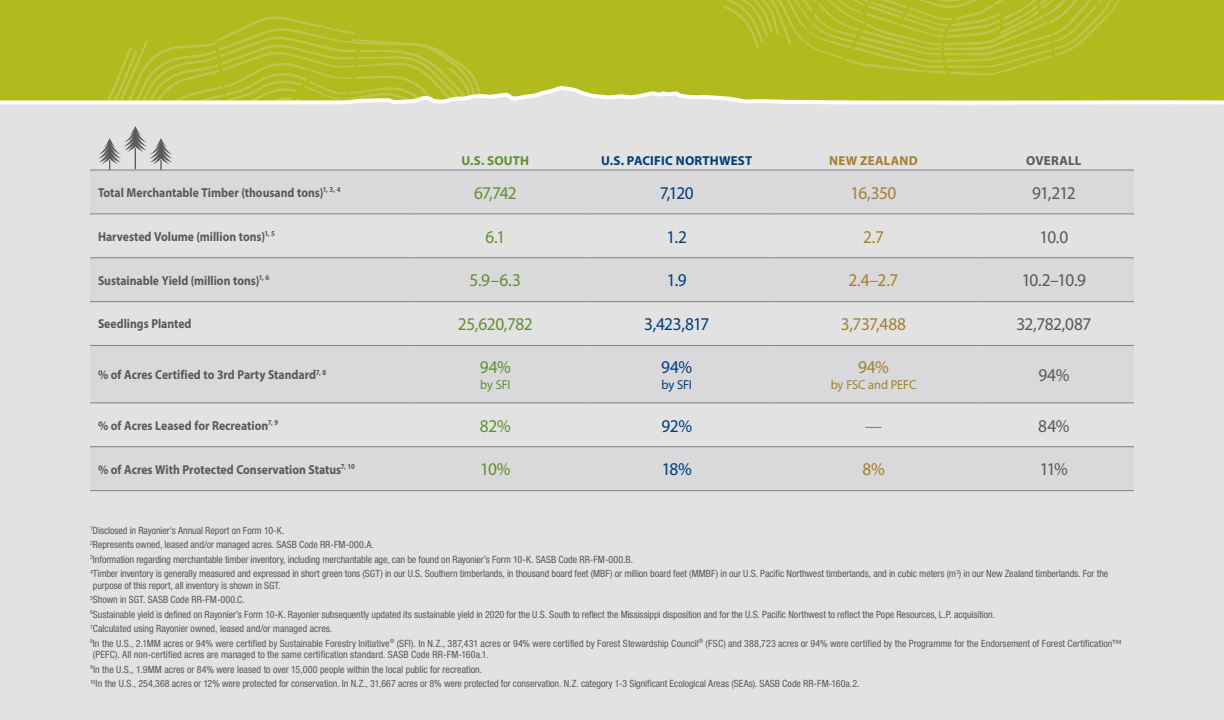
<style>
.page{position:relative;width:1224px;height:720px;background:#e2e2e3}
.page>*{position:absolute;margin:0;border:0;box-sizing:border-box;transform-origin:0 0}
.t1{font:18px "Myriad Pro";letter-spacing:-.045em;color:#58595b;scale:.96 1}
.t2{font:18px "Myriad Pro";letter-spacing:-.03em;color:#608f31;scale:.96 1}
.t3{font:18px "Myriad Pro";letter-spacing:-.02em;color:#a3802e;scale:.96 1}
.t4{font:18px "Myriad Pro";letter-spacing:-.045em;color:#003d79;scale:.96 1}
.t5{font:700 13px "Myriad Pro";color:#58595b;scale:.9 1}
.t6{font:700 13px "Myriad Pro";letter-spacing:.015em;color:#003d79}
.t7{font:13px "Myriad Pro";letter-spacing:-.015em;color:#a3802e;scale:.96 1}
.t8{font:700 13px "Myriad Pro";letter-spacing:.02em;color:#a3802e}
.t9{font:700 13px "Myriad Pro";letter-spacing:.015em;color:#608f31}
.t10{font:700 13px "Myriad Pro";color:#58595b}
.t11{font:13px "Myriad Pro";color:#608f31;scale:.96 1}
.t12{font:13px "Myriad Pro";color:#003d79;scale:.96 1}
.t13{font:condensed 10px/14.5px "Helvetica Neue LT Std";letter-spacing:-.005em;color:#58595b}
</style>
<div class="page">
<svg style="left:0;top:0;width:1224px;height:105px;background:#b8c031"></svg>
<svg style="left:715px;top:0;width:410px;height:75px;background:#b4bd27"></svg>
<svg style="left:98px;top:126px;width:75px;height:44px"></svg>
<svg style="left:90px;top:214px;width:1044px;height:234px"></svg>
<hr style="left:90px;top:170px;width:320px;height:1px;background:#807f83">
<hr style="left:410px;top:170px;width:174px;height:1px;background:#807f83">
<hr style="left:584px;top:170px;width:189px;height:1px;background:#807f83">
<hr style="left:773px;top:170px;width:205px;height:1px;background:#807f83">
<hr style="left:978px;top:170px;width:156px;height:1px;background:#807f83">
<hr style="left:90px;top:213px;width:320px;height:1px;background:#807f83">
<hr style="left:410px;top:213px;width:174px;height:1px;background:#807f83">
<hr style="left:584px;top:213px;width:189px;height:1px;background:#807f83">
<hr style="left:773px;top:213px;width:205px;height:1px;background:#807f83">
<hr style="left:978px;top:213px;width:156px;height:1px;background:#807f83">
<hr style="left:90px;top:257px;width:320px;height:1px;background:#807f83">
<hr style="left:410px;top:257px;width:174px;height:1px;background:#807f83">
<hr style="left:584px;top:257px;width:189px;height:1px;background:#807f83">
<hr style="left:773px;top:257px;width:205px;height:1px;background:#807f83">
<hr style="left:978px;top:257px;width:156px;height:1px;background:#807f83">
<hr style="left:90px;top:301px;width:320px;height:1px;background:#807f83">
<hr style="left:410px;top:301px;width:174px;height:1px;background:#807f83">
<hr style="left:584px;top:301px;width:189px;height:1px;background:#807f83">
<hr style="left:773px;top:301px;width:205px;height:1px;background:#807f83">
<hr style="left:978px;top:301px;width:156px;height:1px;background:#807f83">
<hr style="left:90px;top:345px;width:320px;height:1px;background:#807f83">
<hr style="left:410px;top:345px;width:174px;height:1px;background:#807f83">
<hr style="left:584px;top:345px;width:189px;height:1px;background:#807f83">
<hr style="left:773px;top:345px;width:205px;height:1px;background:#807f83">
<hr style="left:978px;top:345px;width:156px;height:1px;background:#807f83">
<hr style="left:90px;top:402px;width:320px;height:1px;background:#807f83">
<hr style="left:410px;top:402px;width:174px;height:1px;background:#807f83">
<hr style="left:584px;top:402px;width:189px;height:1px;background:#807f83">
<hr style="left:773px;top:402px;width:205px;height:1px;background:#807f83">
<hr style="left:978px;top:402px;width:156px;height:1px;background:#807f83">
<hr style="left:90px;top:446px;width:320px;height:1px;background:#807f83">
<hr style="left:410px;top:446px;width:174px;height:1px;background:#807f83">
<hr style="left:584px;top:446px;width:189px;height:1px;background:#807f83">
<hr style="left:773px;top:446px;width:205px;height:1px;background:#807f83">
<hr style="left:978px;top:446px;width:156px;height:1px;background:#807f83">
<hr style="left:90px;top:490px;width:320px;height:1px;background:#807f83">
<hr style="left:410px;top:490px;width:174px;height:1px;background:#807f83">
<hr style="left:584px;top:490px;width:189px;height:1px;background:#807f83">
<hr style="left:773px;top:490px;width:205px;height:1px;background:#807f83">
<hr style="left:978px;top:490px;width:156px;height:1px;background:#807f83">
<h2 class="t9" style="left:461px;top:152px;width:69px">U.S. SOUTH</h2>
<h2 class="t6" style="left:601px;top:152px;width:153px">U.S. PACIFIC NORTHWEST</h2>
<h2 class="t8" style="left:829px;top:152px;width:90px">NEW ZEALAND</h2>
<h2 class="t10" style="left:1026px;top:152px;width:57px">OVERALL</h2>
<h2 class="t5" style="left:98px;top:184px;width:271px">Total Merchantable Timber (thousand tons)<sup>1,</sup> <sup>3,</sup> <sup>4</sup></h2>
<h1 class="t2" style="left:474px;top:182px;width:46px">67,742</h1>
<h1 class="t4" style="left:660px;top:182px;width:37px">7,120</h1>
<h1 class="t3" style="left:851px;top:182px;width:49px">16,350</h1>
<h1 class="t1" style="left:1032px;top:182px;width:47px">91,212</h1>
<h2 class="t5" style="left:98px;top:228px;width:198px">Harvested Volume (million tons)<sup>1,</sup> <sup>5</sup></h2>
<h1 class="t2" style="left:485px;top:225px;width:22px">6.1</h1>
<h1 class="t4" style="left:667px;top:225px;width:23px">1.2</h1>
<h1 class="t3" style="left:863px;top:225px;width:23px">2.7</h1>
<h1 class="t1" style="left:1039px;top:225px;width:31px">10.0</h1>
<h2 class="t5" style="left:98px;top:272px;width:192px">Sustainable Yield (million tons)<sup>1,</sup> <sup>6</sup></h2>
<h1 class="t2" style="left:470px;top:269px;width:55px">5.9–6.3</h1>
<h1 class="t4" style="left:667px;top:269px;width:22px">1.9</h1>
<h1 class="t3" style="left:848px;top:269px;width:54px">2.4–2.7</h1>
<h1 class="t1" style="left:1022px;top:269px;width:69px">10.2–10.9</h1>
<h2 class="t5" style="left:98px;top:316px;width:106px">Seedlings Planted</h2>
<h1 class="t2" style="left:458px;top:313px;width:79px">25,620,782</h1>
<h1 class="t4" style="left:644px;top:313px;width:69px">3,423,817</h1>
<h1 class="t3" style="left:841px;top:313px;width:69px">3,737,488</h1>
<h1 class="t1" style="left:1016px;top:313px;width:79px">32,782,087</h1>
<h2 class="t5" style="left:98px;top:366px;width:255px">% of Acres Certified to 3rd Party Standard<sup>7,</sup> <sup>8</sup></h2>
<h1 class="t2" style="left:480px;top:356px;width:34px">94%</h1>
<h2 class="t11" style="left:480px;top:377px;width:33px">by SFI</h2>
<h1 class="t4" style="left:661px;top:356px;width:34px">94%</h1>
<h2 class="t12" style="left:662px;top:377px;width:33px">by SFI</h2>
<h1 class="t3" style="left:858px;top:356px;width:34px">94%</h1>
<h2 class="t7" style="left:831px;top:377px;width:91px">by FSC and PEFC</h2>
<h1 class="t1" style="left:1038px;top:364px;width:34px">94%</h1>
<h2 class="t5" style="left:98px;top:417px;width:202px">% of Acres Leased for Recreation<sup>7,</sup> <sup>9</sup></h2>
<h1 class="t2" style="left:480px;top:414px;width:33px">82%</h1>
<h1 class="t4" style="left:662px;top:414px;width:33px">92%</h1>
<h1 class="t3" style="left:865px;top:414px;width:20px">—</h1>
<h1 class="t1" style="left:1038px;top:414px;width:34px">84%</h1>
<h2 class="t5" style="left:98px;top:461px;width:287px">% of Acres With Protected Conservation Status<sup>7,</sup> <sup>10</sup></h2>
<h1 class="t2" style="left:480px;top:458px;width:33px">10%</h1>
<h1 class="t4" style="left:662px;top:458px;width:33px">18%</h1>
<h1 class="t3" style="left:862px;top:458px;width:25px">8%</h1>
<h1 class="t1" style="left:1040px;top:458px;width:31px">11%</h1>
<p class="t13" style="left:90px;top:523px;width:1020px"><sup>1</sup>Disclosed in Rayonier's Annual Report on Form 10-K.<br><sup>2</sup>Represents owned, leased and/or managed acres. SASB Code RR-FM-000.A.<br><sup>3</sup>Information regarding merchantable timber inventory, including merchantable age, can be found on Rayonier’s Form 10-K. SASB Code RR-FM-000.B.<br><sup>4</sup>Timber inventory is generally measured and expressed in short green tons (SGT) in our U.S. Southern timberlands, in thousand board feet (MBF) or million board feet (MMBF) in our U.S. Pacific Northwest timberlands, and in cubic meters (m<sup>3</sup>) in our New Zealand timberlands. For the</p>
<p class="t13" style="left:90px;top:578px;width:1033px">purpose of this report, all inventory is shown in SGT.<br><sup>5</sup>Shown in SGT. SASB Code RR-FM-000.C.<br><sup>6</sup>Sustainable yield is defined on Rayonier’s Form 10-K. Rayonier subsequently updated its sustainable yield in 2020 for the U.S. South to reflect the Mississippi disposition and for the U.S. Pacific Northwest to reflect the Pope Resources, L.P. acquisition.<br><sup>7</sup>Calculated using Rayonier owned, leased and/or managed acres.<br><sup>8</sup>In the U.S., 2.1MM acres or 94% were certified by Sustainable Forestry Initiative<sup>®</sup> (SFI). In N.Z., 387,431 acres or 94% were certified by Forest Stewardship Council<sup>®</sup> (FSC) and 388,723 acres or 94% were certified by the Programme for the Endorsement of Forest Certification™</p>
<p class="t13" style="left:90px;top:647px;width:771px">(PEFC). All non-certified acres are managed to the same certification standard. SASB Code RR-FM-160a.1.<br><sup>9</sup>In the U.S., 1.9MM acres or 84% were leased to over 15,000 people within the local public for recreation.<br><sup>10</sup>In the U.S., 254,368 acres or 12% were protected for conservation. In N.Z., 31,667 acres or 8% were protected for conservation. N.Z. category 1-3 Significant Ecological Areas (SEAs). SASB Code RR-FM-160a.2.</p>
</div>
